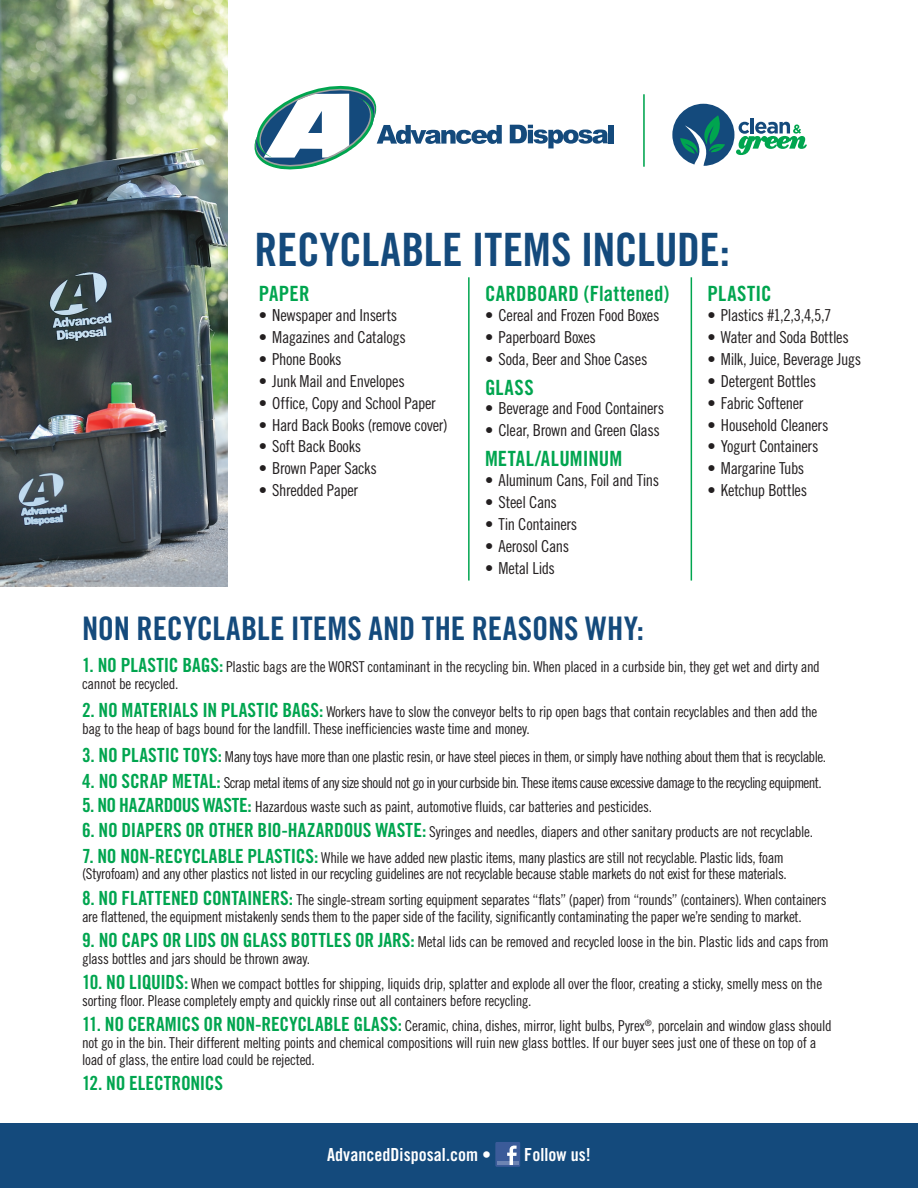
<style>
.page{position:relative;width:918px;height:1188px;background:#fff}
.page>*{position:absolute;margin:0;border:0;box-sizing:border-box;transform-origin:0 0}
.t1{font:45.9px "Trade Gothic Bold Cond Twenty";letter-spacing:-.01em;color:#144a7c}
.t2{font:32.4px "Trade Gothic Bold Cond Twenty";color:#144a7c}
.body_copy{font:21px "Trade Gothic Bold Cond Twenty";letter-spacing:.01em;color:#00a54f}
.bullets{font:19.5px "Trade Gothic Bold Cond Twenty";letter-spacing:-.01em;color:#00a54f}
.t3{font:18px "Trade Gothic Bold Cond Twenty";letter-spacing:.005em;color:#fff}
.t4{font:16.5px "Trade Gothic Cond Eighteen";letter-spacing:-.02em;color:#231f20}
.bullets-2{font:15px/16.8px "Trade Gothic Cond Eighteen";letter-spacing:-.025em;color:#231f20}
.bullets-3{font:15px "Trade Gothic Cond Eighteen";letter-spacing:-.045em;color:#231f20}
.s1{font-family:"Trade Gothic Bold Cond Twenty";font-size:19.5px;color:#00a54f}
</style>
<div class="page">
<div style="left:0;top:1123px;width:918px;height:65px;background:#144a7c"></div>
<div style="left:495px;top:1142px;width:25px;height:25px;background:#3b5b99"></div>
<hr style="left:497px;top:1161px;width:21px;height:4px;background:#6d84b3">
<svg style="left:507px;top:1146px;width:10px;height:19px"></svg>
<svg style="left:510px;top:125px;width:98px;height:23px"></svg>
<div style="left:609px;top:125px;width:5px;height:18px;background:#144a7c"></div>
<svg style="left:254px;top:86px;width:248px;height:83px"></svg>
<div style="left:672px;top:104px;width:62px;height:62px;background:#144a7c;border-radius:50%"></div>
<svg style="left:680px;top:115px;width:45px;height:51px"></svg>
<hr style="left:750px;top:118px;width:4px;height:15px;background:#144a7c">
<svg style="left:736px;top:122px;width:71px;height:33px"></svg>
<hr style="left:643px;top:94px;width:2px;height:73px;background:#00a54f">
<img style="left:0;top:0;width:228px;height:586px">
<hr style="left:468px;top:277px;width:2px;height:304px;background:#00a54f">
<hr style="left:691px;top:277px;width:1px;height:304px;background:#00a54f">
<p class="t1" style="left:254px;top:222px;width:477px">RECYCLABLE ITEMS INCLUDE:</p>
<p class="body_copy" style="left:259px;top:281px;width:52px">PAPER</p>
<p class="t4" style="left:259px;top:305px;width:140px">• Newspaper and Inserts</p>
<p class="t4" style="left:259px;top:327px;width:148px">• Magazines and Catalogs</p>
<p class="t4" style="left:259px;top:349px;width:84px">• Phone Books</p>
<p class="t4" style="left:259px;top:371px;width:147px">• Junk Mail and Envelopes</p>
<p class="t4" style="left:259px;top:393px;width:178px">• Office, Copy and School Paper</p>
<p class="t4" style="left:259px;top:415px;width:190px">• Hard Back Books (remove cover)</p>
<p class="t4" style="left:259px;top:437px;width:104px">• Soft Back Books</p>
<p class="t4" style="left:259px;top:459px;width:119px">• Brown Paper Sacks</p>
<p class="t4" style="left:259px;top:481px;width:101px">• Shredded Paper</p>
<p class="body_copy" style="left:485px;top:281px;width:186px">CARDBOARD (Flattened)</p>
<p class="t4" style="left:485px;top:305px;width:176px">• Cereal and Frozen Food Boxes</p>
<p class="t4" style="left:485px;top:327px;width:113px">• Paperboard Boxes</p>
<p class="t4" style="left:485px;top:349px;width:164px">• Soda, Beer and Shoe Cases</p>
<p class="body_copy" style="left:485px;top:374px;width:50px">GLASS</p>
<p class="t4" style="left:485px;top:399px;width:181px">• Beverage and Food Containers</p>
<p class="t4" style="left:485px;top:421px;width:176px">• Clear, Brown and Green Glass</p>
<p class="body_copy" style="left:485px;top:446px;width:139px">METAL/ALUMINUM</p>
<p class="t4" style="left:485px;top:470px;width:176px">• Aluminum Cans, Foil and Tins</p>
<p class="t4" style="left:485px;top:492px;width:73px">• Steel Cans</p>
<p class="t4" style="left:485px;top:514px;width:94px">• Tin Containers</p>
<p class="t4" style="left:485px;top:536px;width:86px">• Aerosol Cans</p>
<p class="t4" style="left:485px;top:558px;width:72px">• Metal Lids</p>
<p class="t2" style="left:82px;top:609px;width:563px">NON RECYCLABLE ITEMS AND THE REASONS WHY:</p>
<p class="body_copy" style="left:707px;top:281px;width:66px">PLASTIC</p>
<p class="t4" style="left:707px;top:305px;width:125px">• Plastics #1,2,3,4,5,7</p>
<p class="t4" style="left:707px;top:327px;width:143px">• Water and Soda Bottles</p>
<p class="t4" style="left:707px;top:349px;width:155px">• Milk, Juice, Beverage Jugs</p>
<p class="t4" style="left:707px;top:371px;width:110px">• Detergent Bottles</p>
<p class="t4" style="left:707px;top:393px;width:97px">• Fabric Softener</p>
<p class="t4" style="left:707px;top:415px;width:122px">• Household Cleaners</p>
<p class="t4" style="left:707px;top:437px;width:112px">• Yogurt Containers</p>
<p class="t4" style="left:707px;top:459px;width:98px">• Margarine Tubs</p>
<p class="t4" style="left:707px;top:481px;width:101px">• Ketchup Bottles</p>
<p class="bullets-2" style="left:82px;top:658px;width:739px"><span class="s1">1. NO PLASTIC BAGS:</span> Plastic bags are the WORST contaminant in the recycling bin. When placed in a curbside bin, they get wet and dirty and cannot be recycled.</p>
<p class="bullets-2" style="left:82px;top:703px;width:737px"><span class="s1">2. NO MATERIALS IN PLASTIC BAGS:</span> Workers have to slow the conveyor belts to rip open bags that contain recyclables and then add the bag to the heap of bags bound for the landfill. These inefficiencies waste time and money.</p>
<p class="bullets-2" style="left:82px;top:748px;width:746px"><span class="s1">3. NO PLASTIC TOYS:</span> Many toys have more than one plastic resin, or have steel pieces in them, or simply have nothing about them that is recyclable.</p>
<p class="bullets-3" style="left:82px;top:773px;width:741px"><span class="s1">4. NO SCRAP METAL:</span> Scrap metal items of any size should not go in your curbside bin. These items cause excessive damage to the recycling equipment.</p>
<p class="bullets-2" style="left:82px;top:798px;width:571px"><span class="s1">5. NO HAZARDOUS WASTE:</span> Hazardous waste such as paint, automotive fluids, car batteries and pesticides.</p>
<p class="bullets-2" style="left:82px;top:823px;width:733px"><span class="s1">6. NO DIAPERS OR OTHER BIO-HAZARDOUS WASTE:</span> Syringes and needles, diapers and other sanitary products are not recyclable.</p>
<p class="bullets-2" style="left:82px;top:849px;width:706px"><span class="s1">7. NO NON-RECYCLABLE PLASTICS:</span> While we have added new plastic items, many plastics are still not recyclable. Plastic lids, foam (Styrofoam) and any other plastics not listed in our recycling guidelines are not recyclable because stable markets do not exist for these materials.</p>
<p class="bullets-2" style="left:82px;top:891px;width:746px"><span class="s1">8. NO FLATTENED CONTAINERS:</span> The single-stream sorting equipment separates “flats” (paper) from “rounds” (containers). When containers are flattened, the equipment mistakenly sends them to the paper side of the facility, significantly contaminating the paper we’re sending to market.</p>
<p class="bullets-2" style="left:82px;top:933px;width:748px"><span class="s1">9. NO CAPS OR LIDS ON GLASS BOTTLES OR JARS:</span> Metal lids can be removed and recycled loose in the bin. Plastic lids and caps from glass bottles and jars should be thrown away.</p>
<p class="bullets-2" style="left:82px;top:975px;width:742px"><span class="s1">10. NO LIQUIDS:</span> When we compact bottles for shipping, liquids drip, splatter and explode all over the floor, creating a sticky, smelly mess on the sorting floor. Please completely empty and quickly rinse out all containers before recycling.</p>
<p class="bullets-2" style="left:82px;top:1017px;width:751px"><span class="s1">11. NO CERAMICS OR NON-RECYCLABLE GLASS:</span> Ceramic, china, dishes, mirror, light bulbs, Pyrex<sup>®</sup>, porcelain and window glass should not go in the bin. Their different melting points and chemical compositions will ruin new glass bottles. If our buyer sees just one of these on top of a load of glass, the entire load could be rejected.</p>
<p class="bullets" style="left:82px;top:1071px;width:143px">12. NO ELECTRONICS</p>
<p class="t3" style="left:327px;top:1143px;width:166px">AdvancedDisposal.com •</p>
<p class="t3" style="left:524px;top:1143px;width:68px">Follow us!</p>
</div>
